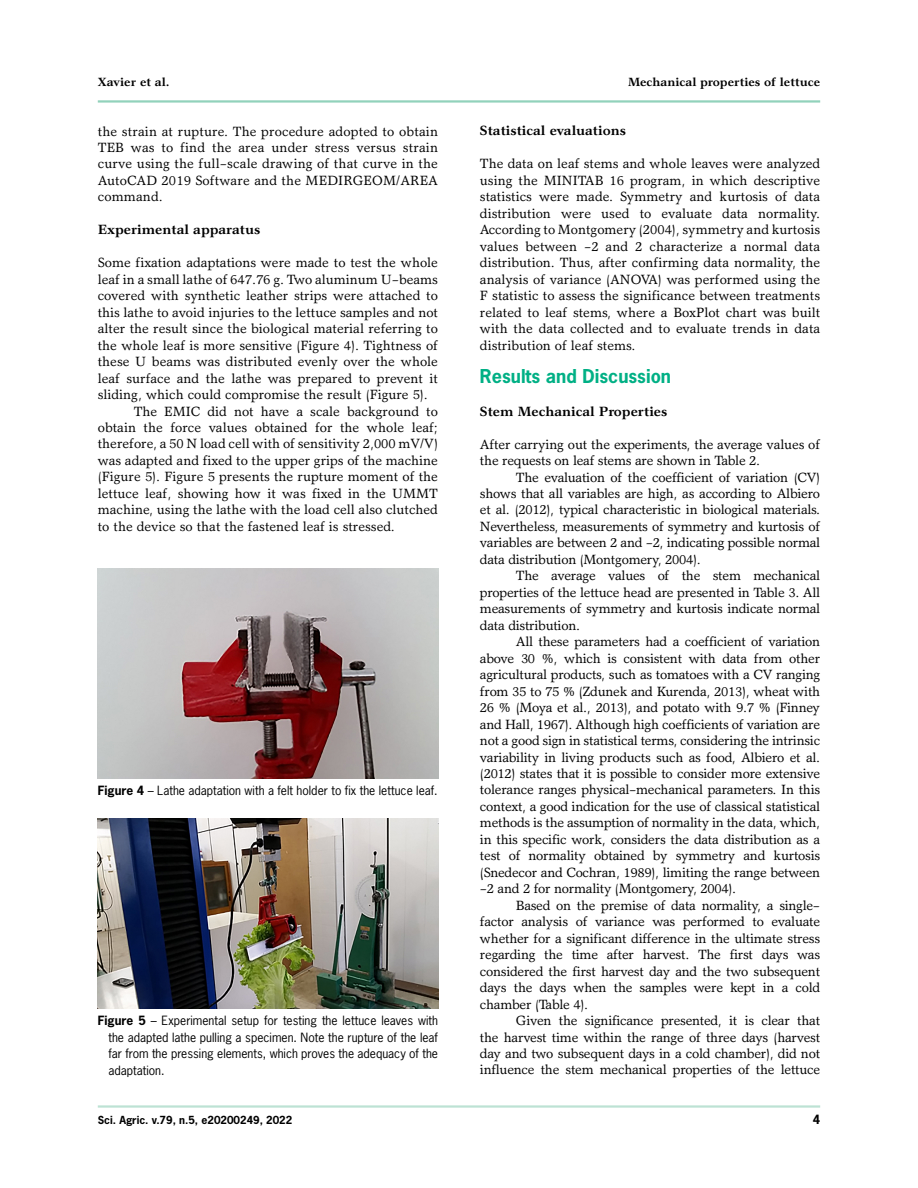
<style>
.page{position:relative;width:918px;height:1188px;background:#fff}
.page>*{position:absolute;margin:0;border:0;box-sizing:border-box;transform-origin:0 0}
.t1{font:700 18px "News Gothic";color:#00b085}
.t2{font:13.5px/16.5px "Garth Graphic";color:#000;text-align:justify}
.t3{font:700 13.5px "Garth Graphic";color:#000}
.t4{font:12px/16.5px "News Gothic";color:#000;text-align:justify}
.t5{font:700 12px "Garth Graphic";color:#000}
.t6{font:700 12px "News Gothic";color:#000}
.t7{font:700 10.5px "News Gothic";color:#000}
.s1{font-weight:700}
</style>
<div class="page">
<hr style="left:98px;top:1105px;width:722px;height:3px;background:#bde2d4">
<hr style="left:98px;top:100px;width:722px;height:3px;background:#92d2bb">
<img style="left:98px;top:569px;width:340px;height:209px">
<img style="left:98px;top:818px;width:340px;height:191px">
<p class="t5" style="left:98px;top:75px;width:73px">Xavier et al.</p>
<p class="t5" style="left:628px;top:75px;width:193px">Mechanical properties of lettuce</p>
<p class="t2" style="left:98px;top:123px;width:342px">the strain at rupture. The procedure adopted to obtain TEB was to find the area under stress versus strain curve using the full–scale drawing of that curve in the AutoCAD 2019 Software and the MEDIRGEOM/AREA command.</p>
<p class="t3" style="left:98px;top:222px;width:164px">Experimental apparatus</p>
<p class="t2" style="left:98px;top:254px;width:342px">Some fixation adaptations were made to test the whole</p>
<p class="t2" style="left:98px;top:271px;width:342px">leaf in a small lathe of 647.76 g. Two aluminum U–beams</p>
<p class="t2" style="left:98px;top:287px;width:342px">covered with synthetic leather strips were attached to</p>
<p class="t2" style="left:98px;top:304px;width:342px">this lathe to avoid injuries to the lettuce samples and not</p>
<p class="t2" style="left:98px;top:320px;width:342px">alter the result since the biological material referring to</p>
<p class="t2" style="left:98px;top:337px;width:342px">the whole leaf is more sensitive (Figure 4). Tightness of</p>
<p class="t2" style="left:98px;top:353px;width:342px">these U beams was distributed evenly over the whole</p>
<p class="t2" style="left:98px;top:370px;width:342px">leaf surface and the lathe was prepared to prevent it</p>
<p class="t2" style="left:98px;top:386px;width:332px">sliding, which could compromise the result (Figure 5).</p>
<p class="t2" style="left:134px;top:403px;width:306px">The EMIC did not have a scale background to</p>
<p class="t2" style="left:98px;top:419px;width:342px">obtain the force values obtained for the whole leaf;</p>
<p class="t2" style="left:98px;top:436px;width:342px">therefore, a 50 N load cell with of sensitivity 2,000 mV/V)</p>
<p class="t2" style="left:98px;top:452px;width:342px">was adapted and fixed to the upper grips of the machine</p>
<p class="t2" style="left:98px;top:468px;width:342px">(Figure 5). Figure 5 presents the rupture moment of the</p>
<p class="t2" style="left:98px;top:485px;width:342px">lettuce leaf, showing how it was fixed in the UMMT</p>
<p class="t2" style="left:98px;top:501px;width:342px">machine, using the lathe with the load cell also clutched</p>
<p class="t2" style="left:98px;top:518px;width:299px">to the device so that the fastened leaf is stressed.</p>
<p class="t4" style="left:98px;top:782px;width:341px"><span class="s1">Figure 4</span> – Lathe adaptation with a felt holder to fix the lettuce leaf.</p>
<p class="t4" style="left:108px;top:1012px;width:331px;text-indent:-11px"><span class="s1">Figure 5</span> – Experimental setup for testing the lettuce leaves with the adapted lathe pulling a specimen. Note the rupture of the leaf far from the pressing elements, which proves the adequacy of the adaptation.</p>
<p class="t7" style="left:98px;top:1113px;width:196px">Sci. Agric. v.79, n.5, e20200249, 2022</p>
<p class="t3" style="left:480px;top:123px;width:148px">Statistical evaluations</p>
<p class="t2" style="left:480px;top:155px;width:342px">The data on leaf stems and whole leaves were analyzed using the MINITAB 16 program, in which descriptive statistics were made. Symmetry and kurtosis of data distribution were used to evaluate data normality.<br>According to Montgomery (2004), symmetry and kurtosis values between –2 and 2 characterize a normal data distribution. Thus, after confirming data normality, the analysis of variance (ANOVA) was performed using the F statistic to assess the significance between treatments related to leaf stems, where a BoxPlot chart was built with the data collected and to evaluate trends in data distribution of leaf stems.</p>
<h1 class="t1" style="left:480px;top:364px;width:193px">Results and Discussion</h1>
<p class="t3" style="left:480px;top:403px;width:189px">Stem Mechanical Properties</p>
<p class="t2" style="left:480px;top:436px;width:342px">After carrying out the experiments, the average values of the requests on leaf stems are shown in Table 2.</p>
<p class="t2" style="left:480px;top:469px;width:342px;text-indent:36px">The evaluation of the coefficient of variation (CV) shows that all variables are high, as according to Albiero et al. (2012), typical characteristic in biological materials.<br>Nevertheless, measurements of symmetry and kurtosis of variables are between 2 and –2, indicating possible normal data distribution (Montgomery, 2004).</p>
<p class="t2" style="left:480px;top:567px;width:342px;text-indent:36px">The average values of the stem mechanical properties of the lettuce head are presented in Table 3. All measurements of symmetry and kurtosis indicate normal data distribution.</p>
<p class="t2" style="left:480px;top:633px;width:342px;text-indent:36px">All these parameters had a coefficient of variation above 30 %, which is consistent with data from other agricultural products, such as tomatoes with a CV ranging from 35 to 75 % (Zdunek and Kurenda, 2013), wheat with 26 % (Moya et al., 2013), and potato with 9.7 % (Finney and Hall, 1967). Although high coefficients of variation are not a good sign in statistical terms, considering the intrinsic variability in living products such as food, Albiero et al. (2012) states that it is possible to consider more extensive tolerance ranges physical–mechanical parameters. In this context, a good indication for the use of classical statistical methods is the assumption of normality in the data, which, in this specific work, considers the data distribution as a test of normality obtained by symmetry and kurtosis (Snedecor and Cochran, 1989), limiting the range between –2 and 2 for normality (Montgomery, 2004).</p>
<p class="t2" style="left:480px;top:897px;width:342px;text-indent:36px">Based on the premise of data normality, a single– factor analysis of variance was performed to evaluate whether for a significant difference in the ultimate stress regarding the time after harvest. The first days was considered the first harvest day and the two subsequent days the days when the samples were kept in a cold chamber (Table 4).</p>
<p class="t2" style="left:480px;top:1012px;width:342px;text-indent:36px">Given the significance presented, it is clear that the harvest time within the range of three days (harvest day and two subsequent days in a cold chamber), did not influence the stem mechanical properties of the lettuce</p>
<p class="t6" style="left:813px;top:1111px;width:9px">4</p>
</div>
